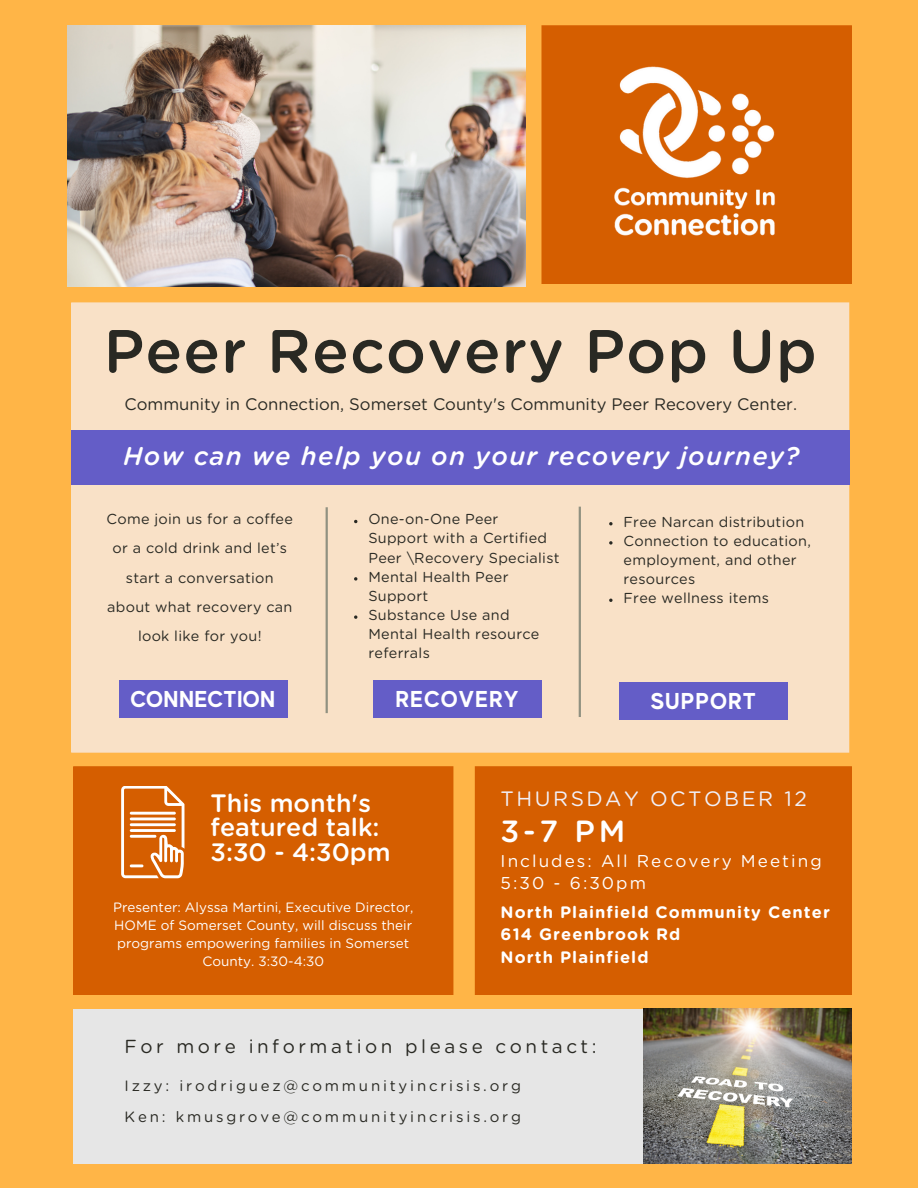
<style>
.page{position:relative;width:918px;height:1188px;background:#ffb547}
.page>*{position:absolute;margin:0;border:0;box-sizing:border-box;transform-origin:0 0}
.t1{font:500 60.9px "Gotham Rounded";letter-spacing:.02em;color:#292923}
.t2{font:500 30.6px "Gotham Rounded";color:#fff}
.t3{font:italic 500 25.65px "Gotham Rounded";letter-spacing:.05em;color:#fff}
.t4{font:500 25.2px/24.8px "Gotham Rounded";color:#fff}
.t5{font:700 22.95px "MADE Evolve Sans";letter-spacing:.05em;color:#fff}
.t6{font:700 22.95px "MADE Evolve Sans";letter-spacing:.015em;color:#fff}
.t7{font:20.85px "Gotham Rounded";letter-spacing:.12em;color:#f1f0f8}
.t8{font:18.9px "Gotham Rounded";letter-spacing:.19em;color:#292923}
.t9{font:17.1px/21.3px "Gotham Rounded";letter-spacing:.12em;color:#fff}
.t10{font:16.65px "Gotham Rounded";color:#292923}
.t11{font:700 16.5px "Gotham Rounded";letter-spacing:.065em;color:#fff}
.t12{font:15px "Gotham Rounded";letter-spacing:.185em;color:#292923}
.t13{font:14.4px/19.2px "Gotham Rounded";letter-spacing:.02em;color:#292923}
.t14{font:13.5px/18px "Gotham Rounded";color:#fff;text-align:center}
</style>
<div class="page">
<div style="left:541px;top:25px;width:311px;height:259px;background:#d55e00"></div>
<div style="left:559px;top:43px;width:276px;height:224px;background:#d55e00"></div>
<img style="left:67px;top:25px;width:458px;height:261px">
<div style="left:71px;top:302px;width:778px;height:451px;background:#f9e1c7"></div>
<div style="left:88px;top:320px;width:744px;height:415px;background:#f9e1c7"></div>
<div style="left:71px;top:430px;width:778px;height:55px;background:#645dc7"></div>
<hr style="left:326px;top:507px;width:2px;height:206px;background:#4d5d53">
<div style="left:373px;top:680px;width:168px;height:38px;background:#645dc7"></div>
<hr style="left:579px;top:507px;width:2px;height:210px;background:#4d5d53">
<div style="left:475px;top:766px;width:377px;height:229px;background:#d55e00"></div>
<div style="left:492px;top:784px;width:343px;height:194px;background:#d55e00"></div>
<img style="left:614px;top:66px;width:161px;height:170px">
<div style="left:119px;top:680px;width:168px;height:38px;background:#645dc7"></div>
<div style="left:620px;top:682px;width:168px;height:38px;background:#645dc7"></div>
<div style="left:73px;top:766px;width:380px;height:229px;background:#d55e00"></div>
<div style="left:90px;top:784px;width:346px;height:194px;background:#d55e00"></div>
<div style="left:73px;top:1009px;width:571px;height:155px;background:#e6e6e6"></div>
<svg style="left:121px;top:786px;width:64px;height:92px"></svg>
<img style="left:644px;top:1009px;width:208px;height:155px">
<svg style="left:354px;top:577px;width:3px;height:4px"></svg>
<svg style="left:354px;top:615px;width:3px;height:4px"></svg>
<svg style="left:609px;top:522px;width:4px;height:3px"></svg>
<svg style="left:609px;top:541px;width:4px;height:4px"></svg>
<svg style="left:609px;top:599px;width:4px;height:3px"></svg>
<p class="t1" style="left:104px;top:324px;width:715px">Peer Recovery Pop Up</p>
<p class="t10" style="left:125px;top:396px;width:674px">Community in Connection, Somerset County's Community Peer Recovery Center.</p>
<p class="t3" style="left:123px;top:445px;width:678px">How can we help you on your recovery journey?</p>
<p class="t13" style="left:107px;top:505px;width:188px;line-height:29.2px;text-align:center">Come join us for a coffee or a cold drink and let’s start a conversation about what recovery can look like for you!</p>
<p class="t13" style="left:368px;top:510px;width:193px">One-on-One Peer<br>Support with a Certified<br>Peer \Recovery Specialist</p>
<p class="t13" style="left:624px;top:513px;width:182px">Free Narcan distribution</p>
<p class="t13" style="left:624px;top:532px;width:189px">Connection to education, employment, and other resources</p>
<p class="t13" style="left:624px;top:589px;width:147px">Free wellness items</p>
<p class="t13" style="left:368px;top:568px;width:142px">Mental Health Peer<br>Support</p>
<p class="t13" style="left:368px;top:606px;width:173px">Substance Use and<br>Mental Health resource referrals</p>
<p class="t5" style="left:395px;top:685px;width:125px">RECOVERY</p>
<p class="t6" style="left:130px;top:686px;width:147px">CONNECTION</p>
<p class="t5" style="left:651px;top:688px;width:107px">SUPPORT</p>
<p class="t4" style="left:211px;top:792px;width:171px">This month's featured talk:</p>
<p class="t4" style="left:211px;top:841px;width:182px">3:30 - 4:30pm</p>
<p class="t14" style="left:113px;top:899px;width:302px">Presenter: Alyssa Martini, Executive Director, HOME of Somerset County, will discuss their programs empowering families in Somerset County. 3:30-4:30</p>
<p class="t7" style="left:501px;top:789px;width:308px">THURSDAY OCTOBER 12</p>
<p class="t2" style="left:501px;top:817px;width:126px">3-7 PM</p>
<p class="t9" style="left:501px;top:852px;width:323px">Includes: All Recovery Meeting<br>5:30 - 6:30pm</p>
<p class="t11" style="left:501px;top:904px;width:331px">North Plainfield Community Center</p>
<p class="t11" style="left:501px;top:927px;width:181px">614 Greenbrook Rd</p>
<p class="t11" style="left:501px;top:949px;width:149px">North Plainfield</p>
<p class="t8" style="left:125px;top:1038px;width:474px">For more information please contact:</p>
<p class="t12" style="left:125px;top:1079px;width:398px">Izzy: irodriguez@communityincrisis.org</p>
<p class="t12" style="left:125px;top:1110px;width:398px">Ken: kmusgrove@communityincrisis.org</p>
</div>
